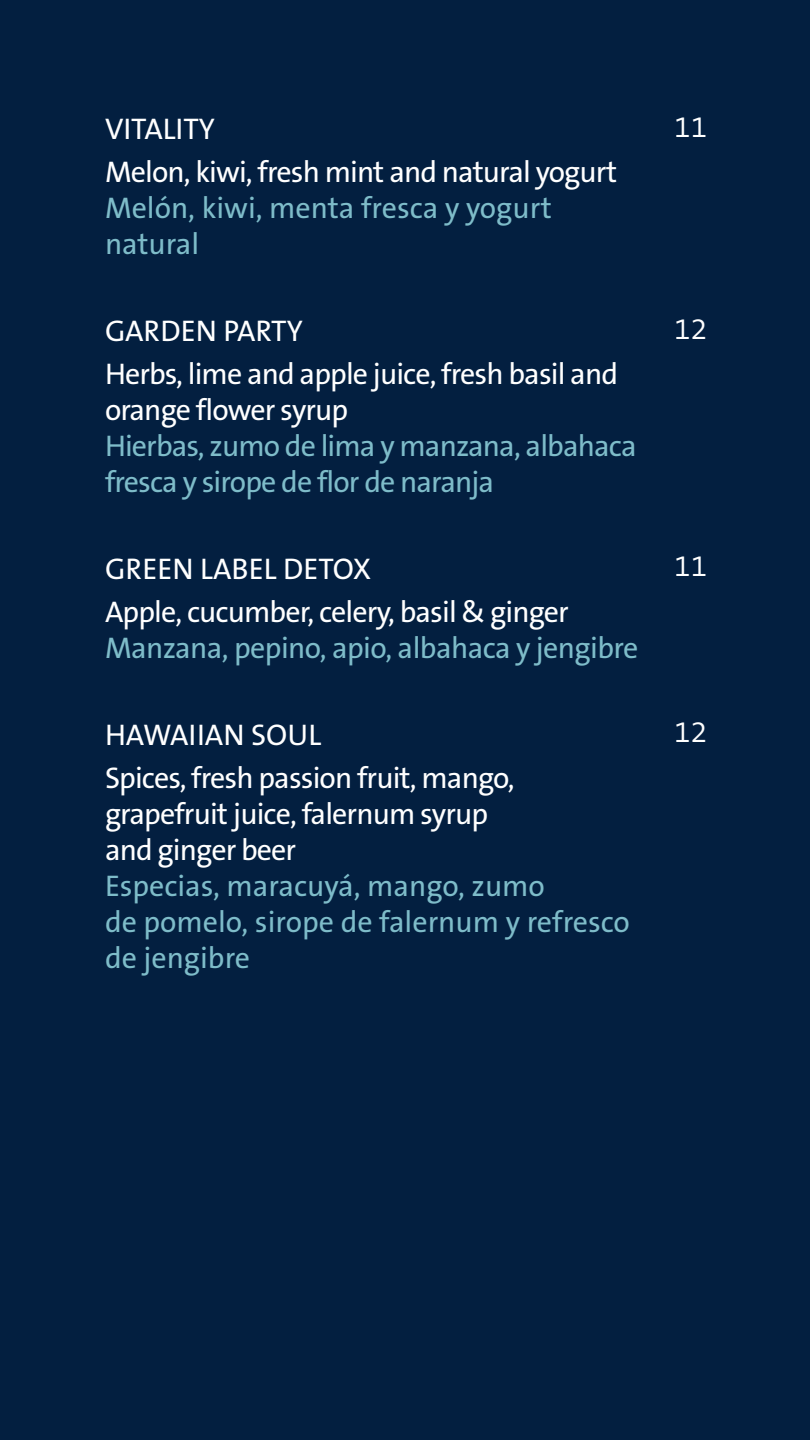
<style>
.page{position:relative;width:810px;height:1440px;background:#031f40}
.page>*{position:absolute;margin:0;border:0;box-sizing:border-box;transform-origin:0 0}
.t1{font:30px/43.5px "The Sans B5 Plain";letter-spacing:-.03em;color:#fff}
.t2{font:30px/36px "The Sans B5 Plain";color:#7ebcc9}
.t3{font:30px/36px "The Sans B5 Plain";letter-spacing:-.02em;color:#7ebcc9}
.t4{font:300 30px "The Sans B4";color:#fff}
</style>
<div class="page">
<p class="t1" style="left:105px;top:108px;width:514px">VITALITY<br>Melon, kiwi, fresh mint and natural yogurt</p>
<p class="t2" style="left:105px;top:191px;width:449px">Melón, kiwi, menta fresca y yogurt natural</p>
<p class="t1" style="left:105px;top:310px;width:515px">GARDEN PARTY<br>Herbs, lime and apple juice, fresh basil and</p>
<p class="t1" style="left:105px;top:390px;width:245px">orange flower syrup</p>
<p class="t3" style="left:105px;top:429px;width:533px">Hierbas, zumo de lima y manzana, albahaca fresca y sirope de flor de naranja</p>
<p class="t1" style="left:105px;top:548px;width:465px">GREEN LABEL DETOX<br>Apple, cucumber, celery, basil &amp; ginger</p>
<p class="t3" style="left:105px;top:631px;width:535px">Manzana, pepino, apio, albahaca y jengibre</p>
<p class="t1" style="left:105px;top:714px;width:411px">HAWAIIAN SOUL<br>Spices, fresh passion fruit, mango,</p>
<p class="t1" style="left:105px;top:797px;width:385px;line-height:36px">grapefruit juice, falernum syrup and ginger beer</p>
<p class="t2" style="left:105px;top:869px;width:526px">Especias, maracuyá, mango, zumo<br>de pomelo, sirope de falernum y refresco de jengibre</p>
<p class="t4" style="left:674px;top:111px;width:34px">11</p>
<p class="t4" style="left:674px;top:313px;width:34px">12</p>
<p class="t4" style="left:674px;top:551px;width:34px">11</p>
<p class="t4" style="left:674px;top:717px;width:34px">12</p>
</div>
